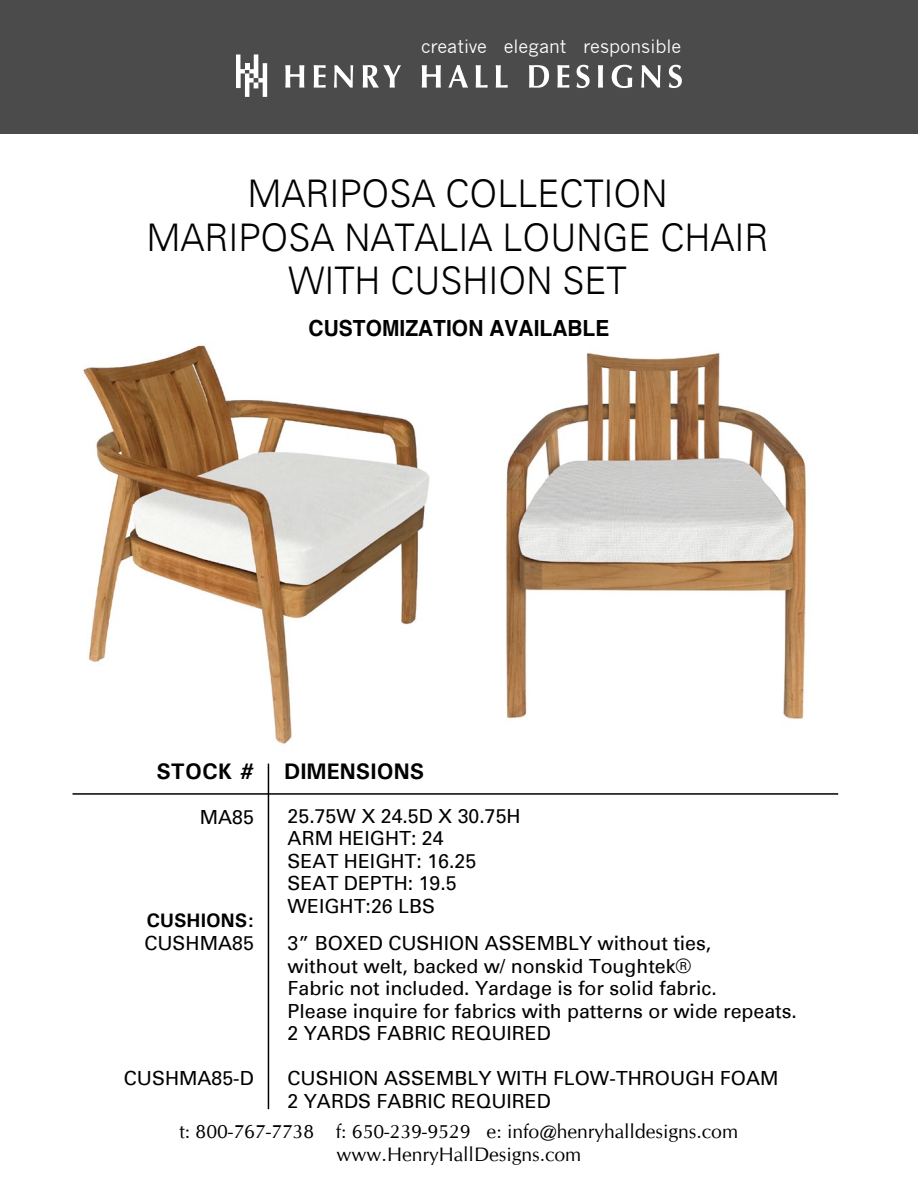
<style>
.page{position:relative;width:918px;height:1188px;background:#fff}
.page>*{position:absolute;margin:0;border:0;box-sizing:border-box;transform-origin:0 0}
.t1{font:300 38.1px/43.2px "Univers";color:#000;text-align:center;scale:.94 1}
.t2{font:700 22.5px "Univers";color:#000}
.t3{font:700 22.2px "Helvetica";color:#000;scale:.94 1}
.t4{font:19.5px/22.5px "Univers";color:#000}
.t5{font:19.5px/23.4px "CG Omega";color:#000;text-align:center}
.t6{font:700 19.5px/22.5px "Univers";color:#000}
.t7{font:18px "News Gothic";color:#fff}
.s1{font-weight:400}
</style>
<div class="page">
<div style="left:0;top:0;width:918px;height:134px;background:#4b4b4b"></div>
<svg style="left:236px;top:54px;width:31px;height:43px"></svg>
<svg style="left:285px;top:65px;width:19px;height:23px"></svg>
<svg style="left:314px;top:65px;width:12px;height:23px"></svg>
<svg style="left:334px;top:65px;width:19px;height:23px"></svg>
<svg style="left:363px;top:65px;width:38px;height:23px"></svg>
<svg style="left:422px;top:65px;width:19px;height:23px"></svg>
<svg style="left:448px;top:65px;width:20px;height:23px"></svg>
<svg style="left:476px;top:65px;width:12px;height:23px"></svg>
<svg style="left:496px;top:65px;width:12px;height:23px"></svg>
<svg style="left:529px;top:65px;width:20px;height:23px"></svg>
<svg style="left:557px;top:65px;width:12px;height:23px"></svg>
<svg style="left:576px;top:65px;width:14px;height:23px"></svg>
<svg style="left:598px;top:65px;width:5px;height:23px"></svg>
<svg style="left:612px;top:65px;width:20px;height:23px"></svg>
<svg style="left:641px;top:65px;width:20px;height:23px"></svg>
<svg style="left:669px;top:65px;width:13px;height:23px"></svg>
<hr style="left:73px;top:793px;width:765px;height:2px;background:#000">
<hr style="left:268px;top:764px;width:1px;height:345px;background:#000">
<img style="left:83px;top:345px;width:347px;height:399px">
<img style="left:506px;top:352px;width:300px;height:367px">
<p class="t7" style="left:421px;top:36px;width:262px">creative elegant responsible</p>
<p class="t1" style="left:146px;top:172px;width:663px">MARIPOSA COLLECTION<br>MARIPOSA NATALIA LOUNGE CHAIR<br>WITH CUSHION SET</p>
<p class="t3" style="left:309px;top:315px;width:322px">CUSTOMIZATION AVAILABLE</p>
<p class="t2" style="left:156px;top:757px;width:99px">STOCK #</p>
<p class="t2" style="left:284px;top:757px;width:142px">DIMENSIONS</p>
<p class="t4" style="left:288px;top:805px;width:235px">25.75W X 24.5D X 30.75H<br>ARM HEIGHT: 24<br>SEAT HEIGHT: 16.25<br>SEAT DEPTH: 19.5<br>WEIGHT:26 LBS</p>
<p class="t4" style="left:288px;top:932px;width:511px">3” BOXED CUSHION ASSEMBLY without ties,<br>without welt, backed w/ nonskid Toughtek®<br>Fabric not included. Yardage is for solid fabric.<br>Please inquire for fabrics with patterns or wide repeats.<br>2 YARDS FABRIC REQUIRED</p>
<p class="t4" style="left:288px;top:1067px;width:492px">CUSHION ASSEMBLY WITH FLOW-THROUGH FOAM<br>2 YARDS FABRIC REQUIRED</p>
<p class="t4" style="left:200px;top:806px;width:56px">MA85</p>
<p class="t6" style="left:144px;top:909px;width:111px">CUSHIONS:<br><span class="s1">CUSHMA85</span></p>
<p class="t4" style="left:124px;top:1067px;width:132px">CUSHMA85-D</p>
<p class="t5" style="left:179px;top:1120px;width:560px">t: 800-767-7738 f: 650-239-9529 e: info@henryhalldesigns.com www.HenryHallDesigns.com</p>
</div>
